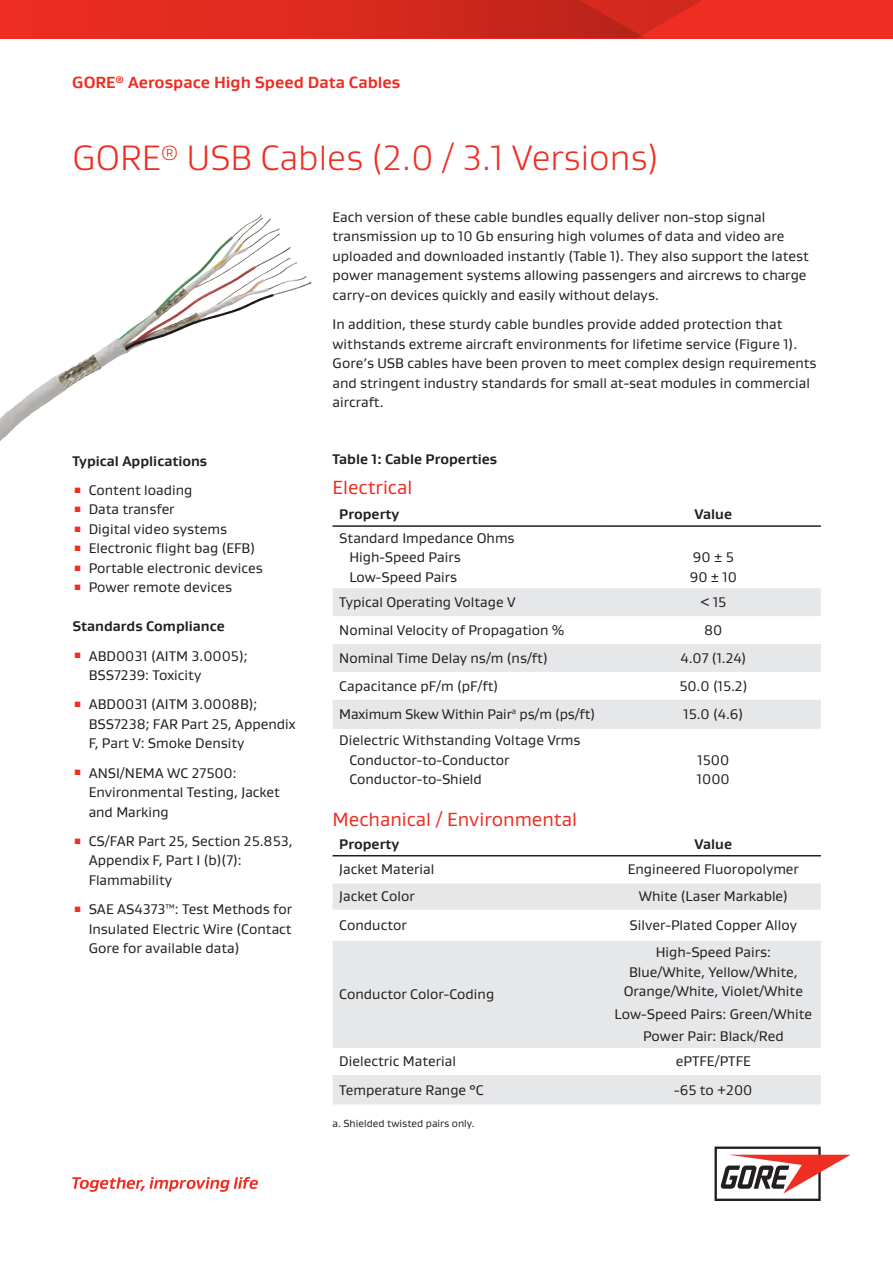
<style>
.page{position:relative;width:893px;height:1263px;background:#fff}
.page>*{position:absolute;margin:0;border:0;box-sizing:border-box;transform-origin:0 0}
.Page_Title_24_26_Spa{font:300 36px "Gore Gustan";color:#ee2e22}
.Body_Title_13_16{font:19.5px "Gore Gustan";color:#ee2e22}
.Product_Name_11_13{font:700 16.5px "Gore Gustan";color:#ee2e22}
.Body_Text_9_5_13{font:14.25px/19.5px "Gore Gustan";color:#231f20}
.Table_Text_9_5_13{font:14.25px/19.5px "Gore Gustan";color:#231f20}
.Body_Subtitle_9_5_13{font:700 14.25px "Gore Gustan";color:#231f20}
.Table_Header_Footer{font:700 14.25px "Gore Gustan";color:#231f20}
.Footnotes_7_8_5{font:10.5px "Gore Gustan";color:#231f20}
</style>
<div class="page">
<svg style="left:714px;top:1146px;width:137px;height:55px"></svg>
<svg style="left:72px;top:1177px;width:186px;height:15px"></svg>
<div style="left:0;top:0;width:893px;height:38px;background:#ee2e22"></div>
<svg style="left:171px;top:0;width:531px;height:38px"></svg>
<svg style="left:333px;top:588px;width:488px;height:141px;fill:#e6e7e9"></svg>
<div style="left:333px;top:883px;width:488px;height:27px;background:#e6e7e9"></div>
<svg style="left:333px;top:941px;width:488px;height:163px;fill:#e6e7e9"></svg>
<hr style="left:333px;top:855px;width:273px;height:1px;background:#231f20">
<hr style="left:606px;top:855px;width:215px;height:1px;background:#231f20">
<hr style="left:333px;top:525px;width:273px;height:2px;background:#231f20">
<hr style="left:606px;top:525px;width:215px;height:2px;background:#231f20">
<img style="left:0;top:214px;width:312px;height:227px">
<p class="Product_Name_11_13" style="left:72px;top:71px;width:330px">GORE<sup>®</sup> Aerospace High Speed Data Cables</p>
<p class="Page_Title_24_26_Spa" style="left:72px;top:135px;width:588px">GORE<sup>®</sup> USB Cables (2.0 / 3.1 Versions)</p>
<p class="Body_Text_9_5_13" style="left:333px;top:207px;width:478px">Each version of these cable bundles equally deliver non-stop signal transmission up to 10 Gb ensuring high volumes of data and video are uploaded and downloaded instantly (Table 1). They also support the latest power management systems allowing passengers and aircrews to charge carry-on devices quickly and easily without delays.</p>
<p class="Body_Text_9_5_13" style="left:333px;top:314px;width:486px">In addition, these sturdy cable bundles provide added protection that withstands extreme aircraft environments for lifetime service (Figure 1).<br>Gore’s USB cables have been proven to meet complex design requirements and stringent industry standards for small at-seat modules in commercial aircraft.</p>
<p class="Body_Subtitle_9_5_13" style="left:72px;top:451px;width:136px">Typical Applications</p>
<p class="Body_Text_9_5_13" style="left:72px;top:480px;width:121px"><sup>▪</sup> Content loading</p>
<p class="Body_Text_9_5_13" style="left:72px;top:499px;width:104px"><sup>▪</sup> Data transfer</p>
<p class="Body_Text_9_5_13" style="left:72px;top:519px;width:156px"><sup>▪</sup> Digital video systems</p>
<p class="Body_Text_9_5_13" style="left:72px;top:538px;width:184px"><sup>▪</sup> Electronic flight bag (EFB)</p>
<p class="Body_Text_9_5_13" style="left:72px;top:558px;width:192px"><sup>▪</sup> Portable electronic devices</p>
<p class="Body_Text_9_5_13" style="left:72px;top:577px;width:161px"><sup>▪</sup> Power remote devices</p>
<p class="Body_Subtitle_9_5_13" style="left:72px;top:617px;width:154px">Standards Compliance</p>
<p class="Body_Text_9_5_13" style="left:89px;top:645px;width:160px;text-indent:-16px"><sup>▪</sup> ABD0031 (AITM 3.0005);<br>BSS7239: Toxicity</p>
<p class="Body_Text_9_5_13" style="left:89px;top:694px;width:208px;text-indent:-16px"><sup>▪</sup> ABD0031 (AITM 3.0008B);<br>BSS7238; FAR Part 25, Appendix<br>F, Part V: Smoke Density</p>
<p class="Body_Text_9_5_13" style="left:89px;top:762px;width:193px;text-indent:-16px"><sup>▪</sup> ANSI/NEMA WC 27500:<br>Environmental Testing, Jacket and Marking</p>
<p class="Body_Text_9_5_13" style="left:89px;top:831px;width:205px;text-indent:-16px"><sup>▪</sup> CS/FAR Part 25, Section 25.853,<br>Appendix F, Part I (b)(7):<br>Flammability</p>
<p class="Body_Text_9_5_13" style="left:89px;top:899px;width:205px;text-align:justify;text-indent:-16px"><sup>▪</sup> SAE AS4373™: Test Methods for Insulated Electric Wire (Contact Gore for available data)</p>
<p class="Body_Subtitle_9_5_13" style="left:333px;top:450px;width:166px">Table 1: Cable Properties</p>
<p class="Body_Title_13_16" style="left:333px;top:475px;width:81px">Electrical</p>
<p class="Table_Header_Footer" style="left:339px;top:505px;width:62px">Property</p>
<p class="Table_Header_Footer" style="left:694px;top:505px;width:39px">Value</p>
<p class="Table_Text_9_5_13" style="left:339px;top:527px;width:177px">Standard Impedance Ohms</p>
<p class="Table_Text_9_5_13" style="left:349px;top:547px;width:113px">High-Speed Pairs</p>
<p class="Table_Text_9_5_13" style="left:349px;top:566px;width:109px">Low-Speed Pairs</p>
<p class="Table_Text_9_5_13" style="left:693px;top:547px;width:42px">90 ± 5</p>
<p class="Table_Text_9_5_13" style="left:690px;top:566px;width:49px">90 ± 10</p>
<p class="Table_Text_9_5_13" style="left:339px;top:592px;width:178px">Typical Operating Voltage V</p>
<p class="Table_Text_9_5_13" style="left:700px;top:592px;width:27px">&lt; 15</p>
<p class="Table_Text_9_5_13" style="left:339px;top:620px;width:227px">Nominal Velocity of Propagation %</p>
<p class="Table_Text_9_5_13" style="left:704px;top:620px;width:20px">80</p>
<p class="Table_Text_9_5_13" style="left:339px;top:648px;width:210px">Nominal Time Delay ns/m (ns/ft)</p>
<p class="Table_Text_9_5_13" style="left:680px;top:648px;width:67px">4.07 (1.24)</p>
<p class="Table_Text_9_5_13" style="left:339px;top:676px;width:160px">Capacitance pF/m (pF/ft)</p>
<p class="Table_Text_9_5_13" style="left:679px;top:676px;width:70px">50.0 (15.2)</p>
<p class="Table_Text_9_5_13" style="left:339px;top:704px;width:257px">Maximum Skew Within Pair<sup>a</sup> ps/m (ps/ft)</p>
<p class="Table_Text_9_5_13" style="left:683px;top:704px;width:61px">15.0 (4.6)</p>
<p class="Table_Text_9_5_13" style="left:349px;top:730px;width:233px;text-indent:-10px">Dielectric Withstanding Voltage Vrms<br>Conductor-to-Conductor<br>Conductor-to-Shield</p>
<p class="Table_Text_9_5_13" style="left:697px;top:750px;width:33px">1500</p>
<p class="Table_Text_9_5_13" style="left:697px;top:769px;width:34px">1000</p>
<p class="Body_Title_13_16" style="left:333px;top:806px;width:246px">Mechanical / Environmental</p>
<p class="Table_Header_Footer" style="left:339px;top:835px;width:62px">Property</p>
<p class="Table_Header_Footer" style="left:694px;top:835px;width:39px">Value</p>
<p class="Table_Text_9_5_13" style="left:339px;top:859px;width:97px">Jacket Material</p>
<p class="Table_Text_9_5_13" style="left:628px;top:859px;width:173px">Engineered Fluoropolymer</p>
<p class="Table_Text_9_5_13" style="left:339px;top:886px;width:77px">Jacket Color</p>
<p class="Table_Text_9_5_13" style="left:639px;top:886px;width:151px">White (Laser Markable)</p>
<p class="Table_Text_9_5_13" style="left:339px;top:915px;width:69px">Conductor</p>
<p class="Table_Text_9_5_13" style="left:630px;top:915px;width:169px">Silver-Plated Copper Alloy</p>
<p class="Table_Text_9_5_13" style="left:339px;top:984px;width:156px">Conductor Color-Coding</p>
<p class="Table_Text_9_5_13" style="left:624px;top:942px;width:181px;text-align:center">High-Speed Pairs:<br>Blue/White, Yellow/White,<br>Orange/White, Violet/White</p>
<p class="Table_Text_9_5_13" style="left:615px;top:1004px;width:199px">Low-Speed Pairs: Green/White</p>
<p class="Table_Text_9_5_13" style="left:643px;top:1026px;width:142px">Power Pair: Black/Red</p>
<p class="Table_Text_9_5_13" style="left:339px;top:1051px;width:118px">Dielectric Material</p>
<p class="Table_Text_9_5_13" style="left:676px;top:1051px;width:76px">ePTFE/PTFE</p>
<p class="Table_Text_9_5_13" style="left:339px;top:1079px;width:146px">Temperature Range °C</p>
<p class="Table_Text_9_5_13" style="left:674px;top:1079px;width:80px">-65 to +200</p>
<p class="Footnotes_7_8_5" style="left:333px;top:1116px;width:143px">a. Shielded twisted pairs only.</p>
</div>
